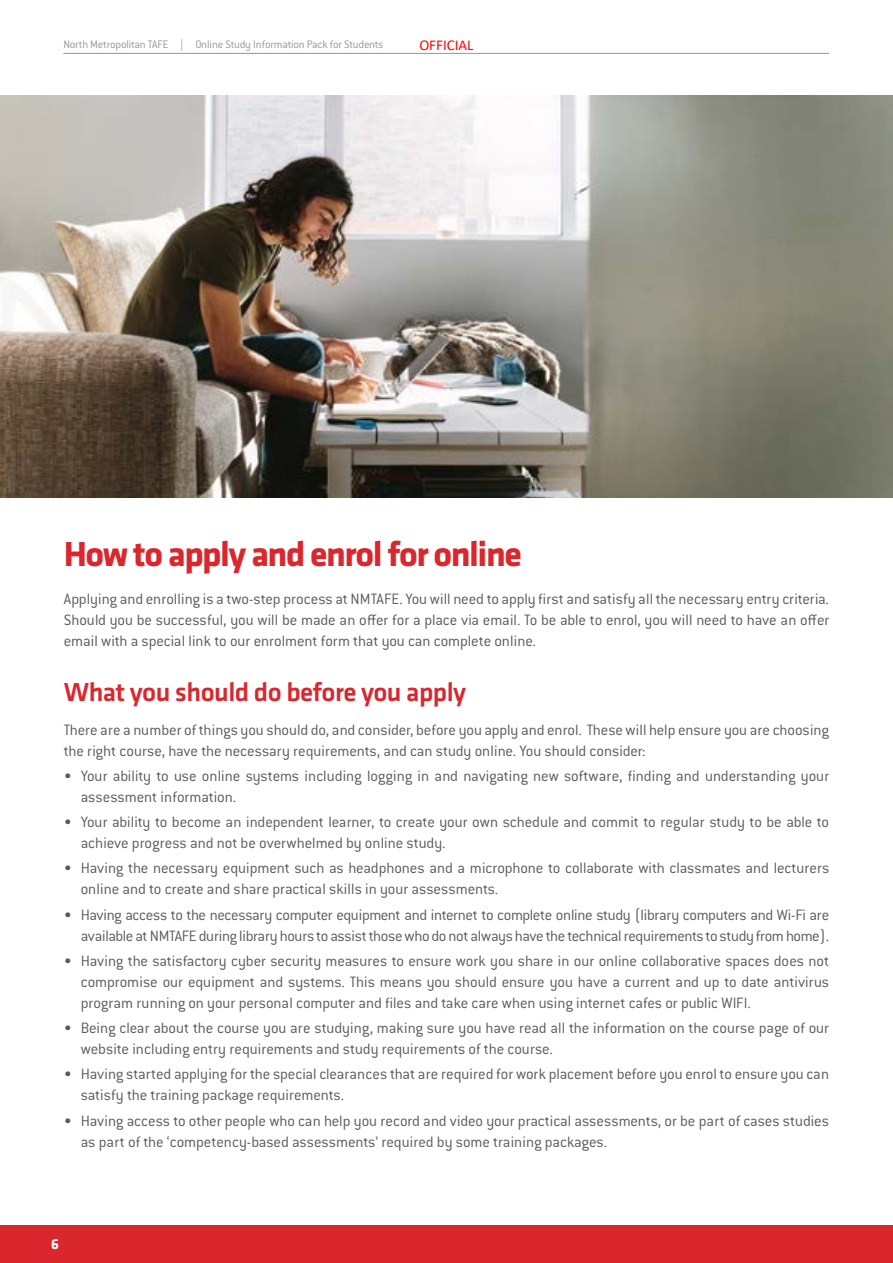
<style>
.page{position:relative;width:893px;height:1263px;background:#fff}
.page>*{position:absolute;margin:0;border:0;box-sizing:border-box;transform-origin:0 0}
.t1{font:700 36px "Klavika";letter-spacing:-.04em;color:#d9272d}
.t2{font:500 27px "Klavika";letter-spacing:-.02em;color:#d9272d}
.t3{font:300 16.5px/21px "Conduit ITC Std";letter-spacing:-.005em;color:#58595b}
.t4{font:300 16.5px/21px "Conduit ITC Std";letter-spacing:-.025em;color:#58595b;text-align:right}
.t5{font:15px "Calibri";color:#f00}
.t6{font:700 15px "Klavika";color:#fff}
.t7{font:300 12px "Conduit ITC Std";letter-spacing:-.015em;color:#939598}
</style>
<div class="page">
<div style="left:0;top:1225px;width:893px;height:38px;background:#d9272d"></div>
<hr style="left:63px;top:53px;width:766px;height:1px;background:#939598">
<img style="left:0;top:96px;width:893px;height:401px">
<p class="t7" style="left:63px;top:37px;width:322px">North Metropolitan TAFE | Online Study Information Pack for Students</p>
<p class="t5" style="left:419px;top:35px;width:56px">OFFICIAL</p>
<h1 class="t1" style="left:64px;top:528px;width:460px">How to apply and enrol for online</h1>
<p class="t3" style="left:64px;top:588px;width:767px;text-align:justify">Applying and enrolling is a two-step process at NMTAFE. You will need to apply first and satisfy all the necessary entry criteria.<br>Should you be successful, you will be made an offer for a place via email. To be able to enrol, you will need to have an offer email with a special link to our enrolment form that you can complete online.</p>
<h2 class="t2" style="left:64px;top:674px;width:404px">What you should do before you apply</h2>
<p class="t3" style="left:64px;top:718px;width:767px">There are a number of things you should do, and consider, before you apply and enrol. These will help ensure you are choosing the right course, have the necessary requirements, and can study online. You should consider:</p>
<p class="t3" style="left:81px;top:765px;width:750px;text-indent:-17px">• Your ability to use online systems including logging in and navigating new software, finding and understanding your assessment information.</p>
<p class="t3" style="left:81px;top:811px;width:750px;text-indent:-17px">• Your ability to become an independent learner, to create your own schedule and commit to regular study to be able to achieve progress and not be overwhelmed by online study.</p>
<p class="t3" style="left:81px;top:857px;width:750px;text-indent:-17px">• Having the necessary equipment such as headphones and a microphone to collaborate with classmates and lecturers online and to create and share practical skills in your assessments.</p>
<p class="t4" style="left:64px;top:903px;width:767px">• Having access to the necessary computer equipment and internet to complete online study (library computers and Wi-Fi are available at NMTAFE during library hours to assist those who do not always have the technical requirements to study from home).</p>
<p class="t3" style="left:81px;top:950px;width:750px;text-align:justify;text-indent:-17px">• Having the satisfactory cyber security measures to ensure work you share in our online collaborative spaces does not compromise our equipment and systems. This means you should ensure you have a current and up to date antivirus program running on your personal computer and files and take care when using internet cafes or public WIFI.</p>
<p class="t3" style="left:81px;top:1017px;width:750px;text-indent:-17px">• Being clear about the course you are studying, making sure you have read all the information on the course page of our website including entry requirements and study requirements of the course.</p>
<p class="t3" style="left:81px;top:1063px;width:750px;text-indent:-17px">• Having started applying for the special clearances that are required for work placement before you enrol to ensure you can satisfy the training package requirements.</p>
<p class="t3" style="left:81px;top:1109px;width:750px;text-indent:-17px">• Having access to other people who can help you record and video your practical assessments, or be part of cases studies as part of the ‘competency-based assessments’ required by some training packages.</p>
<p class="t6" style="left:51px;top:1233px;width:9px">6</p>
</div>
